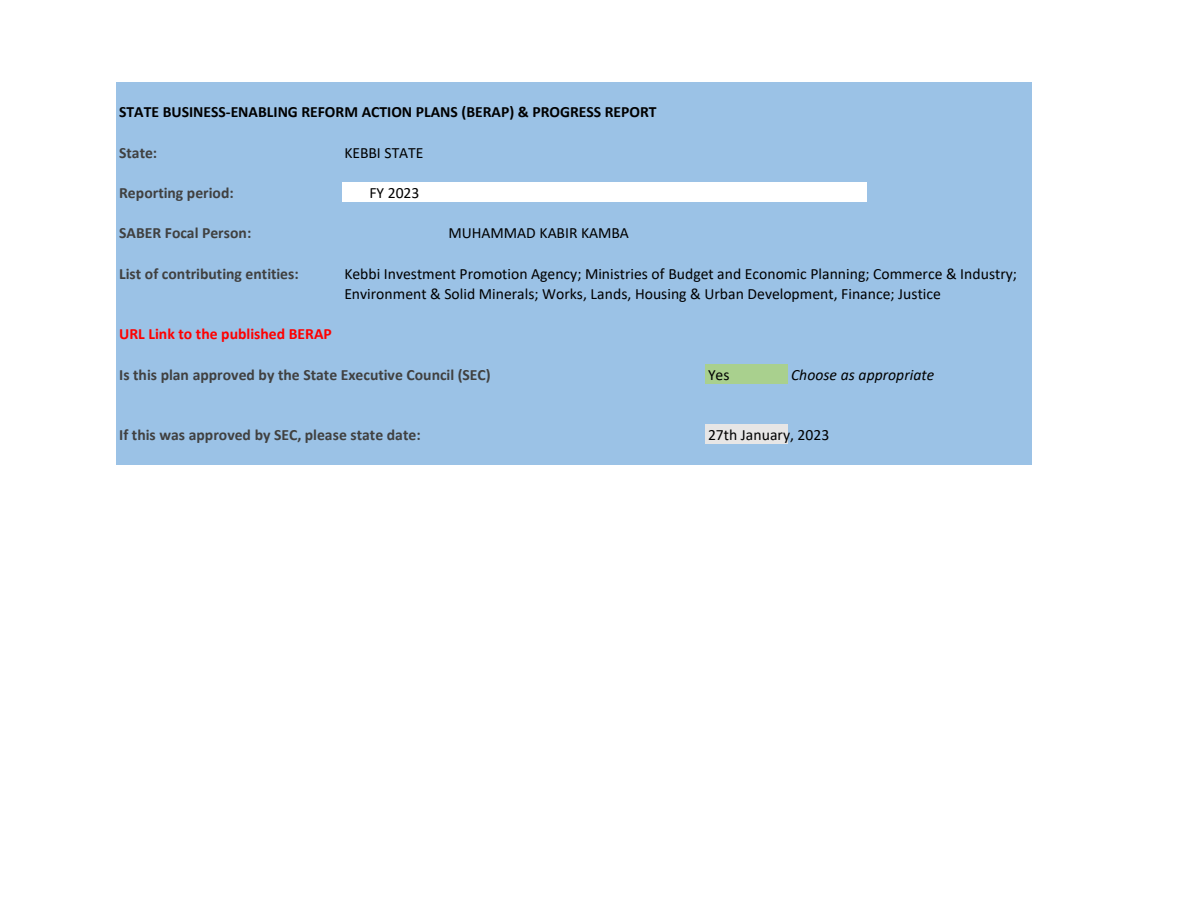
<style>
.page{position:relative;width:1188px;height:918px;background:#fff}
.page>*{position:absolute;margin:0;border:0;box-sizing:border-box;transform-origin:0 0}
.t1{font:15.6px/20.1px "Calibri";color:#000}
.t2{font:700 15.6px "Calibri";color:#404040}
.t3{font:700 15.6px "Calibri";color:#000}
.t4{font:700 15.6px "Calibri";color:#f00}
.t5{font:italic 15.6px "Calibri";color:#000}
</style>
<div class="page">
<div style="left:116px;top:82px;width:916px;height:101px;background:#9bc2e6"></div>
<div style="left:116px;top:183px;width:226px;height:20px;background:#9bc2e6"></div>
<div style="left:867px;top:183px;width:165px;height:20px;background:#9bc2e6"></div>
<div style="left:116px;top:203px;width:916px;height:161px;background:#9bc2e6"></div>
<div style="left:116px;top:364px;width:590px;height:20px;background:#9bc2e6"></div>
<div style="left:705px;top:364px;width:84px;height:20px;background:#a9d08e"></div>
<div style="left:789px;top:364px;width:243px;height:20px;background:#9bc2e6"></div>
<div style="left:116px;top:384px;width:916px;height:41px;background:#9bc2e6"></div>
<div style="left:116px;top:425px;width:590px;height:20px;background:#9bc2e6"></div>
<div style="left:705px;top:425px;width:84px;height:20px;background:#e7e6e6"></div>
<div style="left:789px;top:425px;width:243px;height:20px;background:#9bc2e6"></div>
<div style="left:116px;top:445px;width:916px;height:20px;background:#9bc2e6"></div>
<p class="t3" style="left:119px;top:101px;width:539px">STATE BUSINESS-ENABLING REFORM ACTION PLANS (BERAP) &amp; PROGRESS REPORT</p>
<p class="t2" style="left:119px;top:141px;width:40px">State:</p>
<p class="t1" style="left:344px;top:142px;width:81px">KEBBI STATE</p>
<p class="t2" style="left:119px;top:182px;width:116px">Reporting period:</p>
<p class="t1" style="left:369px;top:182px;width:52px">FY 2023</p>
<p class="t2" style="left:119px;top:222px;width:134px">SABER Focal Person:</p>
<p class="t1" style="left:448px;top:223px;width:182px">MUHAMMAD KABIR KAMBA</p>
<p class="t2" style="left:119px;top:262px;width:181px">List of contributing entities:</p>
<p class="t1" style="left:344px;top:263px;width:674px">Kebbi Investment Promotion Agency; Ministries of Budget and Economic Planning; Commerce &amp; Industry;<br>Environment &amp; Solid Minerals; Works, Lands, Housing &amp; Urban Development, Finance; Justice</p>
<p class="t4" style="left:119px;top:323px;width:214px">URL Link to the published BERAP</p>
<p class="t2" style="left:119px;top:363px;width:373px">Is this plan approved by the State Executive Council (SEC)</p>
<p class="t1" style="left:708px;top:364px;width:23px">Yes</p>
<p class="t5" style="left:791px;top:364px;width:145px">Choose as appropriate</p>
<p class="t2" style="left:119px;top:424px;width:303px">If this was approved by SEC, please state date:</p>
<p class="t1" style="left:708px;top:424px;width:123px">27th January, 2023</p>
</div>
